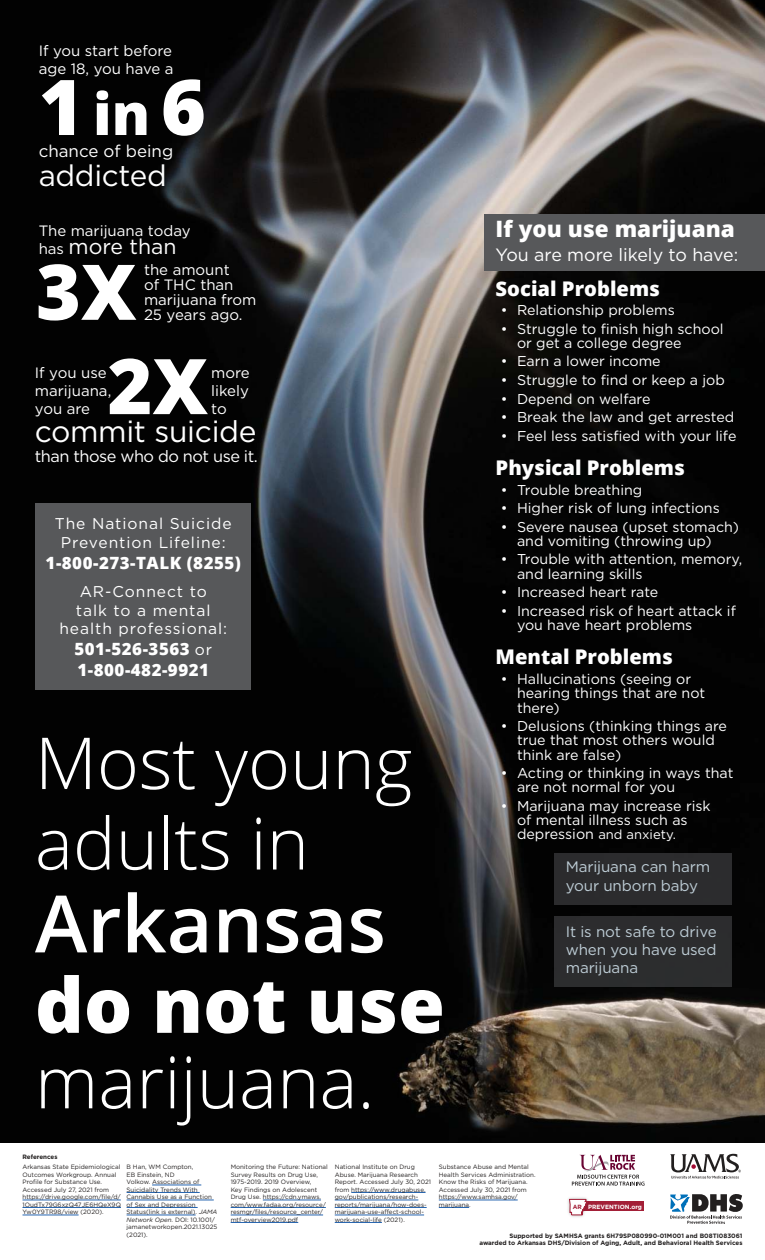
<style>
.page{position:relative;width:765px;height:1260px;background:#fff}
.page>*{position:absolute;margin:0;border:0;box-sizing:border-box;transform-origin:0 0}
.t1{font:600 79.25px "Open Sans";color:#fff}
.t2{font:800 76.88px/94.4px "Open Sans";color:#fff}
.t3{font:800 76.12px "Open Sans";color:#fff}
.t4{font:300 71.75px/80.5px "Open Sans";color:#fff}
.t5{font:30px "Gotham";letter-spacing:-.01em;color:#fff}
.t6{font:29.62px "Gotham";letter-spacing:-.01em;color:#fff}
.t7{font:800 22.5px "Open Sans";color:#fff}
.t8{font:21.25px "Gotham";color:#fff}
.t9{font:800 20.12px "Open Sans";color:#fff}
.t10{font:17.75px "Gotham";color:#fff}
.t11{font:17px "Gotham";color:#fff}
.t12{font:800 16.88px/20.8px "Open Sans";letter-spacing:.03em;color:#fff}
.t13{font:16.38px "Gotham";letter-spacing:-.03em;color:#fff}
.t14{font:15.62px/18.8px "Gotham";letter-spacing:.06em;color:#fff;text-align:center}
.t15{font:15.12px/18.2px "Gotham";letter-spacing:-.01em;color:#bdccd5}
.t16{font:15px/18px "Gotham";color:#fff}
.t17{font:14.25px/14.2px "Gotham";color:#fff}
.t18{font:13px "Gotham";color:#fff}
.t19{font:6.25px/7.5px "Gotham";color:#221f1f}
.t20{font:700 6.25px/7.5px "Gotham";color:#221f1f;text-align:right}
.t21{font:700 6px "Gotham";color:#fff}
.s1{font-size:57.5px}
.s2{font-size:15px}
.s3{font-family:"Gotham";font-weight:400;font-size:15.62px}
.s4{font-size:14.25px}
.s5{font-style:italic}
.s6{color:#a31f37}
</style>
<div class="page">
<img style="left:0;top:0;width:765px;height:1143px">
<div style="left:554px;top:853px;width:178px;height:52px;background:#2c2c2e"></div>
<div style="left:554px;top:916px;width:178px;height:70px;background:#2c2c2e"></div>
<div style="left:485px;top:215px;width:280px;height:33px;background:#57585a"></div>
<div style="left:485px;top:239px;width:280px;height:32px;background:#57585a"></div>
<div style="left:36px;top:503px;width:215px;height:186px;background:#57585a"></div>
<svg style="left:670px;top:1154px;width:71px;height:25px"></svg>
<div style="left:572px;top:1202px;width:72px;height:9px;background:#a31f37"></div>
<img style="left:568px;top:1199px;width:25px;height:14px">
<svg style="left:569px;top:1197px;width:19px;height:20px"></svg>
<svg style="left:670px;top:1194px;width:73px;height:30px"></svg>
<svg style="left:572px;top:1155px;width:73px;height:31px"></svg>
<hr style="left:23px;top:1200px;width:98px;height:1px;background:#2564af">
<hr style="left:23px;top:1207px;width:98px;height:1px;background:#2564af">
<hr style="left:23px;top:1215px;width:56px;height:1px;background:#2564af">
<hr style="left:152px;top:1185px;width:49px;height:1px;background:#2564af">
<hr style="left:127px;top:1192px;width:73px;height:1px;background:#2564af">
<hr style="left:127px;top:1200px;width:87px;height:1px;background:#2564af">
<hr style="left:127px;top:1207px;width:71px;height:1px;background:#2564af">
<hr style="left:127px;top:1215px;width:69px;height:1px;background:#2564af">
<hr style="left:263px;top:1200px;width:58px;height:1px;background:#2564af">
<hr style="left:231px;top:1207px;width:95px;height:1px;background:#2564af">
<hr style="left:231px;top:1215px;width:92px;height:1px;background:#2564af">
<hr style="left:231px;top:1222px;width:67px;height:1px;background:#2564af">
<hr style="left:351px;top:1192px;width:75px;height:1px;background:#2564af">
<hr style="left:335px;top:1200px;width:83px;height:1px;background:#2564af">
<hr style="left:335px;top:1207px;width:92px;height:1px;background:#2564af">
<hr style="left:335px;top:1215px;width:89px;height:1px;background:#2564af">
<hr style="left:335px;top:1222px;width:47px;height:1px;background:#2564af">
<hr style="left:439px;top:1200px;width:79px;height:1px;background:#2564af">
<hr style="left:439px;top:1207px;width:30px;height:1px;background:#2564af">
<h3 class="t16" style="left:39px;top:42px;width:136px">If you start before age 18, you have a</h3>
<h2 class="t2" style="left:39px;top:67px;width:169px">1 <span class="s1">in</span> 6</h2>
<h3 class="t11" style="left:39px;top:144px;width:136px">chance of being</h3>
<h3 class="t6" style="left:39px;top:162px;width:130px">addicted</h3>
<h3 class="t16" style="left:39px;top:222px;width:154px">The marijuana today</h3>
<h3 class="t8" style="left:39px;top:237px;width:139px"><span class="s2">has</span> more than</h3>
<h2 class="t2" style="left:108px;top:252px;width:102px;text-indent:-71px">3X<br>2X</h2>
<h3 class="t16" style="left:144px;top:263px;width:114px;line-height:15px">the amount<br>of THC than marijuana from<br>25 years ago.</h3>
<h3 class="t16" style="left:35px;top:365px;width:78px">If you use marijuana, you are</h3>
<h3 class="t16" style="left:211px;top:365px;width:40px;text-align:justify">more likely to</h3>
<h3 class="t5" style="left:35px;top:418px;width:223px">commit suicide</h3>
<h3 class="t13" style="left:35px;top:449px;width:225px">than those who do not use it.</h3>
<h3 class="t14" style="left:55px;top:515px;width:178px">The National Suicide<br>Prevention Lifeline:</h3>
<h3 class="t12" style="left:46px;top:554px;width:197px">1-800-273-TALK (8255)</h3>
<h3 class="t14" style="left:59px;top:583px;width:169px">AR-Connect to<br>talk to a mental health professional:</h3>
<h3 class="t12" style="left:74px;top:640px;width:139px">501-526-3563 <span class="s3">or<br></span>1-800-482-9921</h3>
<h3 class="t4" style="left:35px;top:730px;width:379px">Most young adults in</h3>
<h1 class="t1" style="left:35px;top:879px;width:353px">Arkansas</h1>
<h3 class="t3" style="left:35px;top:974px;width:412px">do not use</h3>
<h3 class="t4" style="left:35px;top:1049px;width:341px">marijuana.</h3>
<p class="t20" style="left:23px;top:1153px;width:37px">References</p>
<h3 class="t7" style="left:496px;top:220px;width:241px">If you use marijuana</h3>
<h3 class="t10" style="left:496px;top:247px;width:244px">You are more likely to have:</h3>
<h3 class="t9" style="left:496px;top:280px;width:166px">Social Problems</h3>
<h3 class="t17" style="left:501px;top:304px;width:175px">• Relationship problems</h3>
<h3 class="t17" style="left:517px;top:322px;width:208px;text-indent:-16px">• Struggle to finish high school or get a college degree</h3>
<h3 class="t17" style="left:501px;top:355px;width:161px">• Earn a lower income</h3>
<h3 class="t17" style="left:501px;top:374px;width:225px">• Struggle to find or keep a job</h3>
<h3 class="t17" style="left:501px;top:392px;width:151px">• Depend on welfare</h3>
<h3 class="t17" style="left:501px;top:411px;width:235px">• Break the law and get arrested</h3>
<h3 class="t17" style="left:501px;top:429px;width:237px">• Feel less satisfied with your life</h3>
<h3 class="t9" style="left:496px;top:459px;width:191px">Physical Problems</h3>
<h3 class="t17" style="left:501px;top:483px;width:143px">• Trouble breathing</h3>
<h3 class="t17" style="left:501px;top:502px;width:220px">• Higher risk of lung infections</h3>
<h3 class="t17" style="left:517px;top:520px;width:224px;text-indent:-16px">• Severe nausea (upset stomach) and vomiting (throwing up)</h3>
<h3 class="t17" style="left:517px;top:553px;width:227px;text-indent:-16px">• Trouble with attention, memory, and learning skills</h3>
<h3 class="t17" style="left:501px;top:586px;width:159px">• Increased heart rate</h3>
<h3 class="t17" style="left:517px;top:604px;width:220px;text-indent:-16px">• Increased risk of heart attack if you have heart problems</h3>
<h3 class="t9" style="left:496px;top:649px;width:179px">Mental Problems</h3>
<h3 class="t17" style="left:517px;top:673px;width:190px;text-indent:-16px">• Hallucinations (seeing or hearing things that are not there)</h3>
<h3 class="t17" style="left:517px;top:720px;width:211px;text-indent:-16px">• Delusions (thinking things are true that most others would think are false)</h3>
<h3 class="t17" style="left:517px;top:767px;width:218px;text-indent:-16px">• Acting or thinking in ways that are not normal for you</h3>
<h3 class="t17" style="left:501px;top:799px;width:211px;text-align:center">• Marijuana may increase risk of mental illness such as</h3>
<h3 class="t18" style="left:517px;top:829px;width:160px"><span class="s4">depression</span> and anxiety.</h3>
<h3 class="t15" style="left:566px;top:859px;width:146px">Marijuana can harm your unborn baby</h3>
<h3 class="t15" style="left:566px;top:923px;width:152px;text-align:justify">It is not safe to drive when you have used marijuana</h3>
<p class="t19" style="left:22px;top:1164px;width:100px">Arkansas State Epidemiological<br>Outcomes Workgroup. Annual<br>Profile for Substance Use.<br>Accessed July 27, 2021 from https://drive.google.com/file/d/<br>1OudTx79G6xzQ47JE6HQeX9Q<br>Yw0Y9TR98/view (2020).</p>
<p class="t19" style="left:127px;top:1164px;width:92px">B Han, WM Compton,<br>EB Einstein, ND<br>Volkow. Associations of<br>Suicidality Trends With<br>Cannabis Use as a Function of Sex and Depression<br>Status(link is external). <span class="s5">JAMA<br>Network Open.</span> DOI: 10.1001/ jamanetworkopen.2021.13025 (2021).</p>
<p class="t19" style="left:231px;top:1164px;width:99px">Monitoring the Future: National<br>Survey Results on Drug Use,<br>1975-2019. 2019 Overview,<br>Key Findings on Adolescent<br>Drug Use. https://cdn.ymaws. com/www.fadaa.org/resource/ resmgr/files/resource_center/ mtf-overview2019.pdf</p>
<p class="t19" style="left:335px;top:1164px;width:98px">National Institute on Drug<br>Abuse. Marijuana Research<br>Report. Accessed July 30, 2021 from https://www.drugabuse. gov/publications/research&shy;reports/marijuana/how-does&shy;marijuana-use-affect-school&shy;work-social-life (2021).</p>
<p class="t19" style="left:439px;top:1164px;width:98px">Substance Abuse and Mental<br>Health Services Administration.<br>Know the Risks of Marijuana.<br>Accessed July 30, 2021 from https://www.samhsa.gov/ marijuana.</p>
<p class="t21" style="left:573px;top:1204px;width:71px"><span class="s6">AR</span> PREVENTION.org</p>
<p class="t20" style="left:479px;top:1232px;width:265px">Supported by SAMHSA grants 6H79SP080990-01M001 and B08TI083061<br>awarded to Arkansas DHS/Division of Aging, Adult, and Behavioral Health Services</p>
</div>
